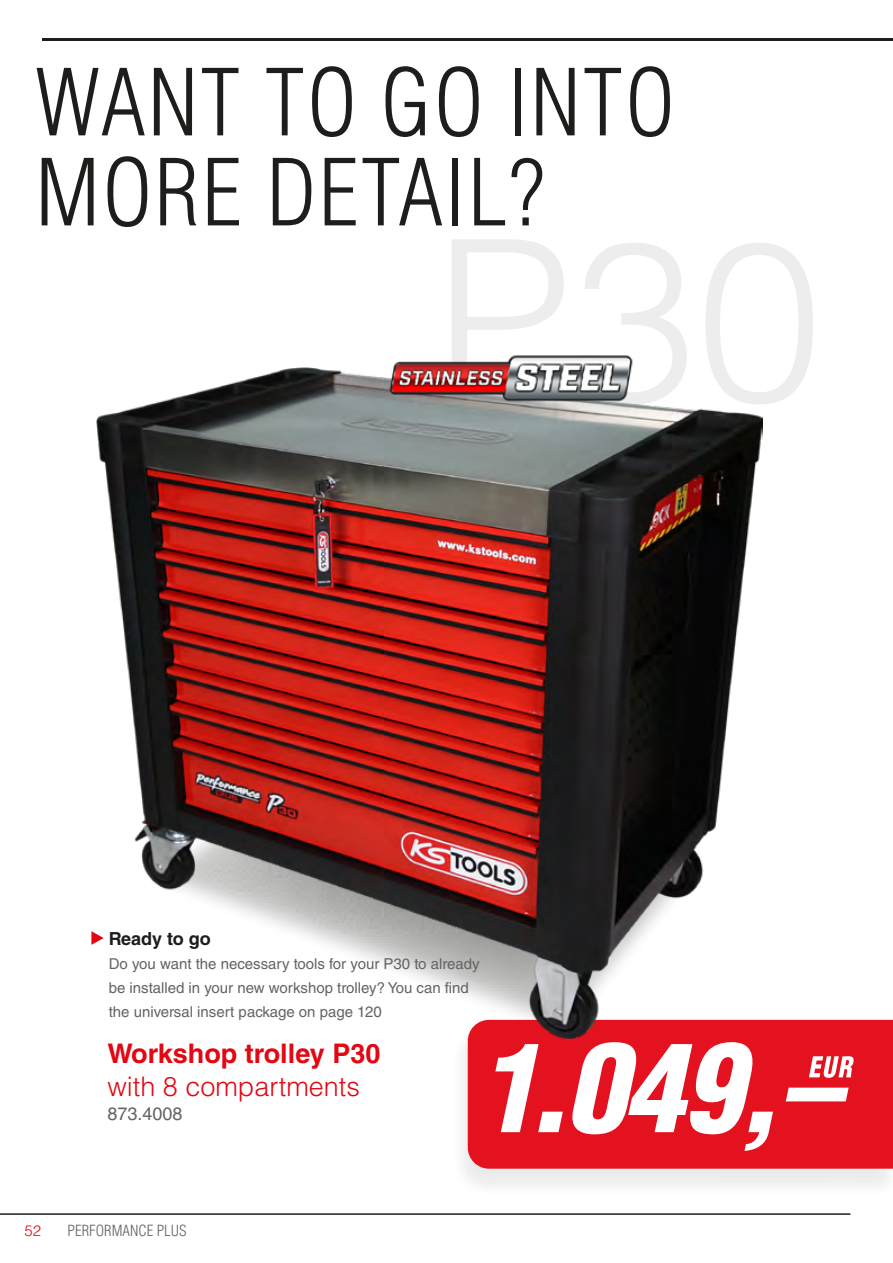
<style>
.page{position:relative;width:893px;height:1263px;background:#fff}
.page>*{position:absolute;margin:0;border:0;box-sizing:border-box;transform-origin:0 0}
.CB_AF_TABELLENTEXT{font:italic 900 condensed 120px "Helvetica LT Std";color:#fff}
.CB_AF_TABELLENTEXT-2{font:300 condensed 90px/90px "Helvetica LT Std";letter-spacing:.025em;color:#1d1d1b}
.CB_AF_TABELLENTEXT-3{font:700 27px/32.4px "Helvetica LT Std";color:#e30613}
.CB_AF_TABELLENTEXT-4{font:700 18px "Helvetica LT Std";letter-spacing:-.01em;color:#1d1d1b}
.CB_AF_TABELLENTEXT-5{font:18px "Helvetica LT Std";color:#646363}
.CB_AF_TABELLENTEXT-6{font:15px/24px "Helvetica LT Std";color:#646363}
.t1{font:300 condensed 15px "Helvetica LT Std";color:#646363}
.t2{font:300 15px "Helvetica LT Std";color:#e30613}
.s1{font-weight:300}
</style>
<div class="page">
<hr style="left:43px;top:38px;width:850px;height:2px;background:#1d1d1b">
<hr style="left:0;top:1213px;width:850px;height:2px;background:#1d1d1b">
<div style="left:449px;top:1022px;width:444px;height:177px;background:#f5f5f5"></div>
<div style="left:468px;top:1020px;width:425px;height:149px;background:#e4121f"></div>
<svg style="left:786px;top:1056px;width:68px;height:45px"></svg>
<img style="left:96px;top:367px;width:667px;height:671px">
<svg style="left:91px;top:931px;width:13px;height:14px"></svg>
<img style="left:356px;top:355px;width:310px;height:66px">
<p class="CB_AF_TABELLENTEXT-2" style="left:35px;top:57px;width:641px">WANT TO GO INTO<br>MORE DETAIL?</p>
<p class="CB_AF_TABELLENTEXT-4" style="left:109px;top:927px;width:104px">Ready to go</p>
<p class="CB_AF_TABELLENTEXT-6" style="left:109px;top:951px;width:372px">Do you want the necessary tools for your P30 to already be installed in your new workshop trolley? You can find the universal insert package on page 120</p>
<p class="CB_AF_TABELLENTEXT-3" style="left:107px;top:1037px;width:275px">Workshop trolley P30 <span class="s1">with 8 compartments</span></p>
<p class="CB_AF_TABELLENTEXT-5" style="left:107px;top:1103px;width:77px">873.4008</p>
<p class="CB_AF_TABELLENTEXT" style="left:478px;top:1012px;width:302px">1.049,</p>
<p class="t2" style="left:24px;top:1221px;width:18px">52</p>
<p class="t1" style="left:68px;top:1221px;width:121px">PERFORMANCE PLUS</p>
</div>
